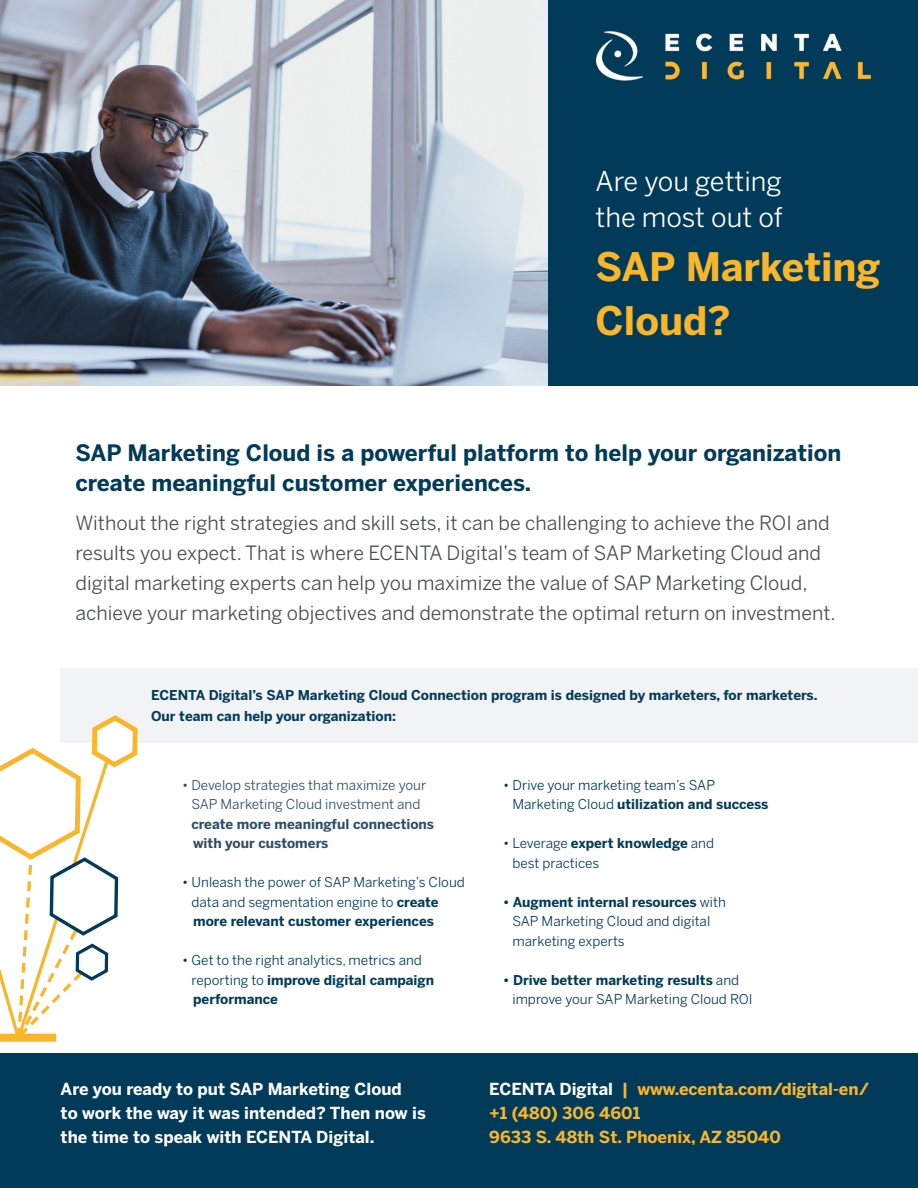
<style>
.page{position:relative;width:918px;height:1188px;background:#fff}
.page>*{position:absolute;margin:0;border:0;box-sizing:border-box;transform-origin:0 0}
.t1{font:700 39px "Benton Sans";color:#fab62b}
.t2{font:27px "Benton Sans";color:#fff}
.t3{font:700 22.5px/30px "Benton Sans";color:#023b59}
.t4{font:19.5px/30px "Benton Sans";color:#4b4c4d}
.t5{font:700 16.5px/24px "Benton Sans";color:#fff}
.t6{font:700 16.5px/24px "Benton Sans";color:#fab62b}
.t7{font:13.5px/19.5px "Benton Sans";color:#023b59}
.t8{font:700 13.5px "Benton Sans";color:#023b59}
.t9{font:13.5px/19.5px "Benton Sans";color:#2d4d69}
.s1{font-weight:700}
.s2{color:#fff}
</style>
<div class="page">
<img style="left:0;top:0;width:549px;height:386px">
<div style="left:549px;top:0;width:369px;height:386px;background:#023b59"></div>
<img style="left:596px;top:32px;width:274px;height:48px">
<div style="left:61px;top:668px;width:857px;height:74px;background:#f2f3f4"></div>
<svg style="left:0;top:712px;width:142px;height:330px"></svg>
<div style="left:0;top:1053px;width:918px;height:135px;background:#023b59"></div>
<p class="t2" style="left:596px;top:165px;width:188px">Are you getting</p>
<p class="t2" style="left:596px;top:201px;width:189px">the most out of</p>
<p class="t1" style="left:596px;top:244px;width:287px">SAP Marketing</p>
<p class="t1" style="left:596px;top:298px;width:137px">Cloud?</p>
<p class="t3" style="left:75px;top:437px;width:767px">SAP Marketing Cloud is a powerful platform to help your organization create meaningful customer experiences.</p>
<p class="t4" style="left:75px;top:507px;width:756px">Without the right strategies and skill sets, it can be challenging to achieve the ROI and</p>
<p class="t4" style="left:75px;top:537px;width:762px">results you expect. That is where ECENTA Digital’s team of SAP Marketing Cloud and digital marketing experts can help you maximize the value of SAP Marketing Cloud, achieve your marketing objectives and demonstrate the optimal return on investment.</p>
<p class="t8" style="left:151px;top:687px;width:668px">ECENTA Digital’s SAP Marketing Cloud Connection program is designed by marketers, for marketers.</p>
<p class="t8" style="left:151px;top:708px;width:246px">Our team can help your organization:</p>
<p class="t9" style="left:191px;top:775px;width:244px;text-indent:-9px">• Develop strategies that maximize your SAP Marketing Cloud investment and <span class="s1">create more meaningful connections with your customers</span></p>
<p class="t7" style="left:191px;top:873px;width:275px;text-indent:-9px">• Unleash the power of SAP Marketing’s Cloud data and segmentation engine to <span class="s1">create more relevant customer experiences</span></p>
<p class="t7" style="left:191px;top:951px;width:244px;text-indent:-9px">• Get to the right analytics, metrics and reporting to <span class="s1">improve digital campaign performance</span></p>
<p class="t7" style="left:512px;top:775px;width:258px;text-indent:-9px">• Drive your marketing team’s SAP<br>Marketing Cloud <span class="s1">utilization and success</span></p>
<p class="t7" style="left:512px;top:834px;width:203px;text-indent:-9px">• Leverage <span class="s1">expert knowledge</span> and best practices</p>
<p class="t7" style="left:512px;top:892px;width:215px;text-indent:-9px"><span class="s1">• Augment internal resources</span> with<br>SAP Marketing Cloud and digital marketing experts</p>
<p class="t7" style="left:512px;top:970px;width:242px;text-indent:-9px"><span class="s1">• Drive better marketing results</span> and improve your SAP Marketing Cloud ROI</p>
<p class="t5" style="left:61px;top:1077px;width:367px">Are you ready to put SAP Marketing Cloud<br>to work the way it was intended? Then now is the time to speak with ECENTA Digital.</p>
<p class="t6" style="left:489px;top:1077px;width:381px"><span class="s2">ECENTA Digital</span> | www.ecenta.com/digital-en/ +1 (480) 306 4601<br>9633 S. 48th St. Phoenix, AZ 85040</p>
</div>
